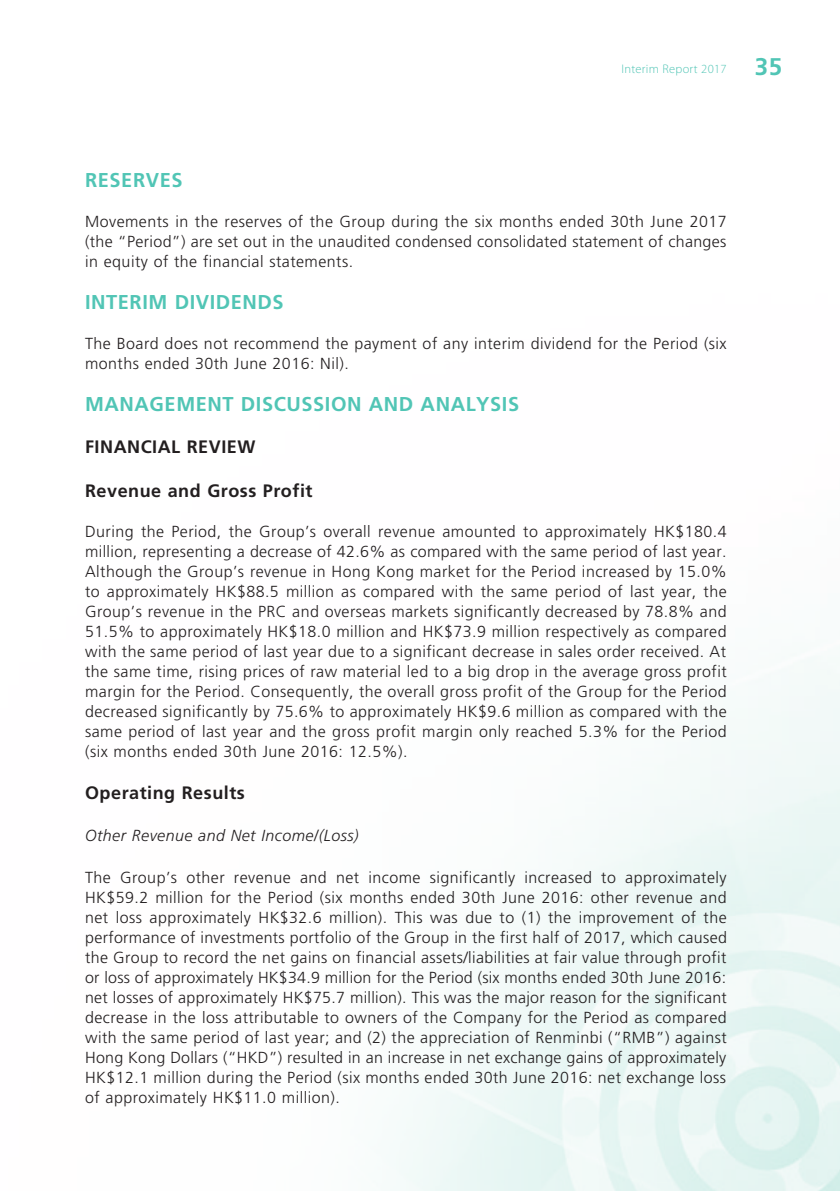
<style>
.page{position:relative;width:840px;height:1191px;background:#fff}
.page>*{position:absolute;margin:0;border:0;box-sizing:border-box;transform-origin:0 0}
.t1{font:700 20px "Frutiger LT Std";letter-spacing:.03em;color:#51c5b5}
.t2{font:700 18px "Frutiger LT Std";letter-spacing:.03em;color:#231f20}
.t3{font:300 16px/20px "Frutiger LT Std";letter-spacing:.03em;color:#231f20;text-align:justify}
.t4{font:italic 300 16px "Frutiger LT Std";letter-spacing:.03em;color:#231f20}
.t5{font:300 12.4px "Myriad Pro";letter-spacing:.02em;color:#51c5b5}
.s1{font-family:"Frutiger LT Std";font-weight:700;font-size:24px}
</style>
<div class="page">
<p class="t5" style="left:621px;top:62px;width:162px">Interim Report 2017 <span class="s1">35</span></p>
<p class="t1" style="left:85px;top:168px;width:99px">RESERVES</p>
<p class="t3" style="left:85px;top:211px;width:642px">Movements in the reserves of the Group during the six months ended 30th June 2017 (the “Period”) are set out in the unaudited condensed consolidated statement of changes in equity of the financial statements.</p>
<p class="t1" style="left:85px;top:290px;width:200px">INTERIM DIVIDENDS</p>
<p class="t3" style="left:85px;top:333px;width:642px">The Board does not recommend the payment of any interim dividend for the Period (six months ended 30th June 2016: Nil).</p>
<p class="t1" style="left:85px;top:392px;width:435px">MANAGEMENT DISCUSSION AND ANALYSIS</p>
<p class="t2" style="left:85px;top:436px;width:172px">FINANCIAL REVIEW</p>
<p class="t2" style="left:85px;top:480px;width:229px">Revenue and Gross Profit</p>
<p class="t3" style="left:85px;top:521px;width:642px">During the Period, the Group’s overall revenue amounted to approximately HK$180.4 million, representing a decrease of 42.6% as compared with the same period of last year.<br>Although the Group’s revenue in Hong Kong market for the Period increased by 15.0% to approximately HK$88.5 million as compared with the same period of last year, the Group’s revenue in the PRC and overseas markets significantly decreased by 78.8% and 51.5% to approximately HK$18.0 million and HK$73.9 million respectively as compared with the same period of last year due to a significant decrease in sales order received. At the same time, rising prices of raw material led to a big drop in the average gross profit margin for the Period. Consequently, the overall gross profit of the Group for the Period decreased significantly by 75.6% to approximately HK$9.6 million as compared with the same period of last year and the gross profit margin only reached 5.3% for the Period (six months ended 30th June 2016: 12.5%).</p>
<p class="t2" style="left:85px;top:782px;width:161px">Operating Results</p>
<p class="t4" style="left:85px;top:826px;width:275px">Other Revenue and Net Income/(Loss)</p>
<p class="t3" style="left:85px;top:867px;width:643px">The Group’s other revenue and net income significantly increased to approximately HK$59.2 million for the Period (six months ended 30th June 2016: other revenue and net loss approximately HK$32.6 million). This was due to (1) the improvement of the performance of investments portfolio of the Group in the first half of 2017, which caused the Group to record the net gains on financial assets/liabilities at fair value through profit or loss of approximately HK$34.9 million for the Period (six months ended 30th June 2016: net losses of approximately HK$75.7 million). This was the major reason for the significant decrease in the loss attributable to owners of the Company for the Period as compared with the same period of last year; and (2) the appreciation of Renminbi (“RMB”) against Hong Kong Dollars (“HKD”) resulted in an increase in net exchange gains of approximately HK$12.1 million during the Period (six months ended 30th June 2016: net exchange loss of approximately HK$11.0 million).</p>
</div>
